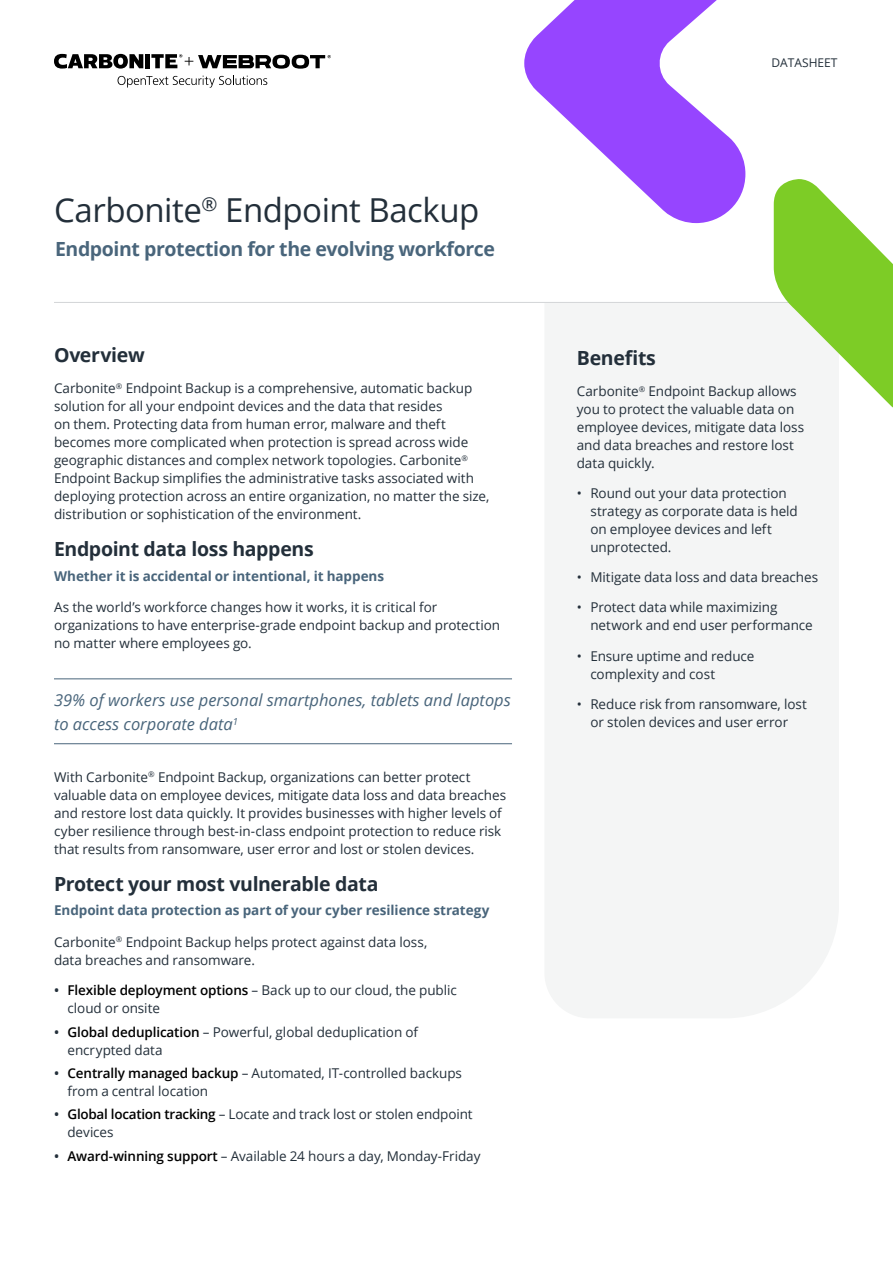
<style>
.page{position:relative;width:893px;height:1263px;background:#fff}
.page>*{position:absolute;margin:0;border:0;box-sizing:border-box;transform-origin:0 0}
.t1{font:33px "Open Sans";letter-spacing:-.015em;color:#232f3a}
.t2{font:700 19.5px "Open Sans";letter-spacing:-.015em;color:#232f3a}
.t3{font:700 19.5px "Open Sans";letter-spacing:-.02em;color:#49657b}
.t4{font:italic 16.5px/24px "Open Sans";color:#49657b}
.t5{font:13.5px/18px "Open Sans";letter-spacing:-.005em;color:#232f3a}
.t6{font:700 13.5px "Open Sans";letter-spacing:-.005em;color:#49657b}
.t7{font:12px "Open Sans";color:#232f3a}
.s1{font-weight:600}
.s2{font-weight:600;color:#000}
</style>
<div class="page">
<svg style="left:54px;top:54px;width:89px;height:15px"></svg>
<div style="left:145px;top:54px;width:5px;height:14px;background:#000"></div>
<svg style="left:151px;top:54px;width:180px;height:15px"></svg>
<svg style="left:117px;top:75px;width:150px;height:13px"></svg>
<div style="left:545px;top:303px;width:294px;height:715px;background:#f4f5f5"></div>
<hr style="left:54px;top:679px;width:458px;height:1px;background:#49657b">
<hr style="left:54px;top:743px;width:458px;height:1px;background:#49657b">
<hr style="left:54px;top:302px;width:785px;height:1px;background:#d3d5d7">
<svg style="left:524px;top:0;width:221px;height:223px;fill:#9645ff"></svg>
<svg style="left:774px;top:179px;width:119px;height:240px"></svg>
<h1 class="t1" style="left:54px;top:187px;width:427px">Carbonite<sup>®</sup> Endpoint Backup</h1>
<h2 class="t3" style="left:55px;top:235px;width:441px">Endpoint protection for the evolving workforce</h2>
<h2 class="t2" style="left:54px;top:341px;width:92px">Overview</h2>
<p class="t5" style="left:54px;top:379px;width:437px">Carbonite<sup>®</sup> Endpoint Backup is a comprehensive, automatic backup solution for all your endpoint devices and the data that resides<br>on them. Protecting data from human error, malware and theft becomes more complicated when protection is spread across wide geographic distances and complex network topologies. Carbonite<sup>® </sup>Endpoint Backup simplifies the administrative tasks associated with deploying protection across an entire organization, no matter the size, distribution or sophistication of the environment.</p>
<h2 class="t2" style="left:54px;top:535px;width:261px">Endpoint data loss happens</h2>
<p class="t6" style="left:54px;top:566px;width:332px">Whether it is accidental or intentional, it happens</p>
<p class="t5" style="left:54px;top:598px;width:448px">As the world’s workforce changes how it works, it is critical for organizations to have enterprise-grade endpoint backup and protection no matter where employees go.</p>
<p class="t4" style="left:54px;top:688px;width:458px">39% of workers use personal smartphones, tablets and laptops to access corporate data<sup>1</sup></p>
<p class="t5" style="left:54px;top:767px;width:454px">With Carbonite<sup>®</sup> Endpoint Backup, organizations can better protect valuable data on employee devices, mitigate data loss and data breaches and restore lost data quickly. It provides businesses with higher levels of cyber resilience through best-in-class endpoint protection to reduce risk that results from ransomware, user error and lost or stolen devices.</p>
<h2 class="t2" style="left:54px;top:870px;width:326px">Protect your most vulnerable data</h2>
<p class="t6" style="left:54px;top:901px;width:437px">Endpoint data protection as part of your cyber resilience strategy</p>
<p class="t5" style="left:54px;top:933px;width:375px">Carbonite<sup>®</sup> Endpoint Backup helps protect against data loss, data breaches and ransomware.</p>
<p class="t5" style="left:68px;top:981px;width:391px;text-indent:-14px"><span class="s1">•</span> <span class="s2">Flexible deployment options</span> – Back up to our cloud, the public cloud or onsite</p>
<p class="t5" style="left:68px;top:1022px;width:352px;text-indent:-14px"><span class="s1">•</span> <span class="s2">Global deduplication</span> – Powerful, global deduplication of encrypted data</p>
<p class="t5" style="left:68px;top:1064px;width:396px;text-indent:-14px"><span class="s1">•</span> <span class="s2">Centrally managed backup</span> – Automated, IT-controlled backups from a central location</p>
<p class="t5" style="left:68px;top:1105px;width:407px;text-indent:-14px"><span class="s1">•</span> <span class="s2">Global location tracking</span> – Locate and track lost or stolen endpoint devices</p>
<p class="t5" style="left:54px;top:1146px;width:428px"><span class="s1">•</span> <span class="s2">Award-winning support</span> – Available 24 hours a day, Monday-Friday</p>
<p class="t7" style="left:771px;top:54px;width:67px">DATASHEET</p>
<h2 class="t2" style="left:577px;top:344px;width:81px">Benefits</h2>
<p class="t5" style="left:577px;top:382px;width:229px">Carbonite<sup>®</sup> Endpoint Backup allows you to protect the valuable data on employee devices, mitigate data loss and data breaches and restore lost data quickly.</p>
<p class="t5" style="left:590px;top:484px;width:209px;text-indent:-14px">• Round out your data protection strategy as corporate data is held on employee devices and left unprotected.</p>
<p class="t5" style="left:577px;top:568px;width:243px">• Mitigate data loss and data breaches</p>
<p class="t5" style="left:590px;top:598px;width:224px;text-indent:-14px">• Protect data while maximizing network and end user performance</p>
<p class="t5" style="left:590px;top:646px;width:166px;text-indent:-14px">• Ensure uptime and reduce complexity and cost</p>
<p class="t5" style="left:577px;top:694px;width:232px;text-align:center">• Reduce risk from ransomware, lost or stolen devices and user error</p>
</div>
